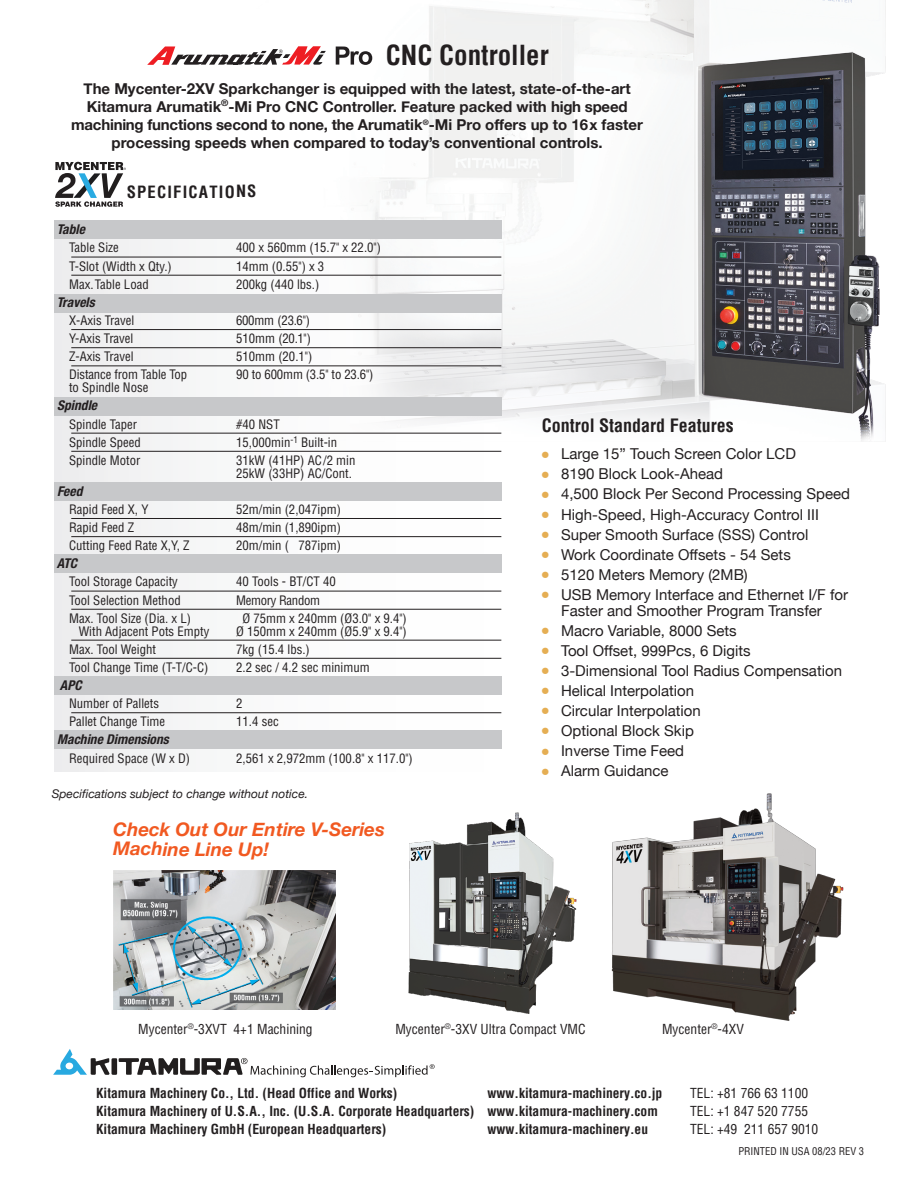
<style>
.page{position:relative;width:918px;height:1188px;background:#fff}
.page>*{position:absolute;margin:0;border:0;box-sizing:border-box;transform-origin:0 0}
.t1{font:700 condensed 27px "Helvetica";color:#231f20}
.t2{font:italic 700 18.75px/19.4px "Helvetica Neue";color:#f15921}
.t3{font:700 condensed 18px "Helvetica";color:#231f20}
.t4{font:700 condensed 16.5px "Helvetica";letter-spacing:.075em;color:#231f20}
.t5{font:15px/15.8px "Helvetica Neue";color:#231f20;text-align:center}
.t6{font:700 15px/18px "Helvetica Neue";color:#231f20;text-align:center}
.t7{font:700 condensed 13.5px "Helvetica";color:#231f20}
.t8{font:condensed 13.5px "Helvetica";color:#231f20}
.t9{font:italic 700 condensed 13.5px "Helvetica Neue";color:#231f20}
.t10{font:condensed 12.75px/12.8px "Helvetica";color:#231f20}
.t11{font:condensed 12.75px "Helvetica";letter-spacing:-.025em;color:#231f20}
.t12{font:italic 12px "Helvetica Neue";color:#231f20}
.t13{font:condensed 10.5px "Helvetica";color:#231f20}
.s1{color:#e5ae53}
</style>
<div class="page">
<img style="left:256px;top:0;width:630px;height:442px">
<img style="left:611px;top:793px;width:233px;height:228px">
<img style="left:408px;top:812px;width:169px;height:202px">
<svg style="left:53px;top:1049px;width:382px;height:28px"></svg>
<div style="left:54px;top:230px;width:447px;height:541px;background:#f8f8f8"></div>
<div style="left:54px;top:294px;width:447px;height:19px;background:#c7c8ca"></div>
<div style="left:54px;top:221px;width:447px;height:18px;background:#c7c8ca"></div>
<div style="left:54px;top:397px;width:447px;height:18px;background:#c7c8ca"></div>
<div style="left:54px;top:482px;width:447px;height:18px;background:#c7c8ca"></div>
<div style="left:54px;top:554px;width:447px;height:18px;background:#c7c8ca"></div>
<div style="left:54px;top:676px;width:447px;height:18px;background:#c7c8ca"></div>
<div style="left:54px;top:730px;width:447px;height:19px;background:#c7c8ca"></div>
<svg style="left:147px;top:46px;width:179px;height:19px"></svg>
<svg style="left:336px;top:47px;width:36px;height:18px"></svg>
<img style="left:113px;top:870px;width:223px;height:140px">
<hr style="left:71px;top:257px;width:430px;height:1px;background:#231f20">
<hr style="left:71px;top:275px;width:430px;height:1px;background:#231f20">
<hr style="left:71px;top:329px;width:430px;height:1px;background:#231f20">
<hr style="left:71px;top:347px;width:430px;height:1px;background:#231f20">
<hr style="left:71px;top:366px;width:430px;height:1px;background:#231f20">
<hr style="left:71px;top:433px;width:430px;height:1px;background:#231f20">
<hr style="left:71px;top:451px;width:430px;height:1px;background:#231f20">
<hr style="left:71px;top:518px;width:430px;height:1px;background:#231f20">
<hr style="left:71px;top:536px;width:430px;height:1px;background:#231f20">
<hr style="left:71px;top:591px;width:430px;height:1px;background:#231f20">
<hr style="left:71px;top:609px;width:430px;height:1px;background:#231f20">
<hr style="left:71px;top:640px;width:430px;height:1px;background:#231f20">
<hr style="left:71px;top:658px;width:430px;height:1px;background:#231f20">
<hr style="left:71px;top:712px;width:430px;height:1px;background:#231f20">
<svg style="left:55px;top:162px;width:71px;height:45px"></svg>
<p class="t1" style="left:386px;top:38px;width:164px">CNC Controller</p>
<p class="t6" style="left:71px;top:80px;width:573px">The Mycenter-2XV Sparkchanger is equipped with the latest, state-of-the-art Kitamura Arumatik<sup>®</sup>-Mi Pro CNC Controller. Feature packed with high speed machining functions second to none, the Arumatik<sup>®</sup>-Mi Pro offers up to 16x faster processing speeds when compare d to today’s conventional controls.</p>
<p class="t4" style="left:127px;top:181px;width:131px">SPECIFICATIONS</p>
<p class="t9" style="left:57px;top:225px;width:32px">Table</p>
<p class="t10" style="left:69px;top:242px;width:51px">Table Size</p>
<p class="t10" style="left:236px;top:242px;width:146px">400 x 560mm (15.7" x 22.0")</p>
<p class="t10" style="left:69px;top:261px;width:104px">T-Slot (Width x Qty.)</p>
<p class="t10" style="left:236px;top:261px;width:90px">14mm (0.55") x 3</p>
<p class="t10" style="left:69px;top:279px;width:81px">Max.Table Load</p>
<p class="t10" style="left:236px;top:279px;width:85px">200kg (440 lbs.)</p>
<p class="t9" style="left:57px;top:297px;width:42px">Travels</p>
<p class="t10" style="left:69px;top:315px;width:67px">X-Axis Travel</p>
<p class="t10" style="left:236px;top:315px;width:75px">600mm (23.6")</p>
<p class="t10" style="left:69px;top:333px;width:66px">Y-Axis Travel</p>
<p class="t10" style="left:236px;top:333px;width:76px">510mm (20.1")</p>
<p class="t10" style="left:69px;top:351px;width:66px">Z-Axis Travel</p>
<p class="t10" style="left:236px;top:351px;width:78px">510mm (20.1")</p>
<p class="t10" style="left:69px;top:370px;width:120px">Distance from Table Top</p>
<p class="t10" style="left:236px;top:370px;width:139px">90 to 600mm (3.5" to 23.6")</p>
<p class="t10" style="left:69px;top:382px;width:81px">to Spindle Nose</p>
<p class="t9" style="left:57px;top:401px;width:44px">Spindle</p>
<p class="t10" style="left:69px;top:419px;width:70px">Spindle Taper</p>
<p class="t10" style="left:236px;top:419px;width:45px">#40 NST</p>
<p class="t10" style="left:69px;top:437px;width:73px">Spindle Speed</p>
<p class="t10" style="left:236px;top:437px;width:102px">15,000min<sup>-1</sup> Built-in</p>
<p class="t10" style="left:69px;top:455px;width:73px">Spindle Motor</p>
<p class="t10" style="left:236px;top:455px;width:121px">31kW (41 HP) AC/2 min<br>25kW (33HP) AC/Cont.</p>
<p class="t9" style="left:57px;top:486px;width:29px">Feed</p>
<p class="t10" style="left:69px;top:504px;width:81px">Rapid Feed X, Y</p>
<p class="t10" style="left:236px;top:504px;width:106px">52m/min (2,047ipm)</p>
<p class="t10" style="left:69px;top:522px;width:67px">Rapid Feed Z</p>
<p class="t10" style="left:236px;top:522px;width:106px">48m/min (1,890ipm)</p>
<p class="t10" style="left:69px;top:540px;width:122px">Cutting Feed Rate X,Y, Z</p>
<p class="t10" style="left:236px;top:540px;width:106px">20m/min ( 787ipm)</p>
<p class="t9" style="left:57px;top:559px;width:25px">ATC</p>
<p class="t10" style="left:69px;top:577px;width:110px">Tool Storage Capacity</p>
<p class="t10" style="left:236px;top:577px;width:101px">40 Tools - BT/CT 40</p>
<p class="t10" style="left:69px;top:595px;width:113px">Tool Selection Method</p>
<p class="t11" style="left:236px;top:595px;width:85px">Memory Random</p>
<p class="t10" style="left:69px;top:613px;width:123px">Max. Tool Size (Dia. x L)</p>
<p class="t10" style="left:243px;top:613px;width:166px">Ø 75mm x 240mm (Ø3.0" x 9.4")</p>
<p class="t10" style="left:79px;top:626px;width:132px">With Adjacent Pots Empty</p>
<p class="t10" style="left:236px;top:626px;width:172px">Ø 150mm x 240mm (Ø5.9" x 9.4")</p>
<p class="t10" style="left:69px;top:644px;width:88px">Max. Tool Weight</p>
<p class="t10" style="left:236px;top:644px;width:75px">7kg (15.4 lbs.)</p>
<p class="t10" style="left:69px;top:662px;width:141px">Tool Change Time (T-T/C-C)</p>
<p class="t10" style="left:236px;top:662px;width:135px">2.2 sec / 4.2 sec minimum</p>
<p class="t9" style="left:60px;top:680px;width:26px">APC</p>
<p class="t10" style="left:69px;top:698px;width:91px">Number of Pallets</p>
<p class="t10" style="left:236px;top:698px;width:8px">2</p>
<p class="t10" style="left:69px;top:716px;width:98px">Pallet Change Time</p>
<p class="t10" style="left:236px;top:716px;width:44px">11.4 sec</p>
<p class="t9" style="left:57px;top:735px;width:116px">Machine Dimensions</p>
<p class="t10" style="left:69px;top:753px;width:123px">Required Space (W x D)</p>
<p class="t10" style="left:236px;top:753px;width:178px">2,561 x 2,972mm (100.8" x 117.0")</p>
<p class="t12" style="left:52px;top:786px;width:258px">Specifications subject to change without notice.</p>
<p class="t2" style="left:113px;top:819px;width:273px">Check Out Our Entire V-Series<br>Machine Line Up!</p>
<p class="t3" style="left:542px;top:414px;width:194px">Control Standard Features</p>
<p class="t5" style="left:542px;top:446px;width:256px"><span class="s1">●</span> Large 15” Touch Screen Color LCD</p>
<p class="t5" style="left:542px;top:466px;width:183px"><span class="s1">●</span> 8190 Block Look-Ahead</p>
<p class="t5" style="left:542px;top:486px;width:310px"><span class="s1">●</span> 4,500 Block Per Second Processing Speed</p>
<p class="t5" style="left:542px;top:506px;width:279px"><span class="s1">●</span> High-Speed, High-Accuracy Control III</p>
<p class="t5" style="left:542px;top:526px;width:268px"><span class="s1">●</span> Super Smooth Surface (SSS) Control</p>
<p class="t5" style="left:542px;top:546px;width:251px"><span class="s1">●</span> Work Coordinate Offsets - 54 Sets</p>
<p class="t5" style="left:542px;top:566px;width:208px"><span class="s1">●</span> 5120 Meters Memory (2MB)</p>
<p class="t5" style="left:542px;top:586px;width:308px"><span class="s1">●</span> USB Memory Interface and Ethernet I/F for<br>Faster and Smoother Program Transfer</p>
<p class="t5" style="left:542px;top:622px;width:197px"><span class="s1">●</span> Macro Variable, 8000 Sets</p>
<p class="t5" style="left:542px;top:642px;width:210px"><span class="s1">●</span> Tool Offset, 999Pcs, 6 Digits</p>
<p class="t5" style="left:542px;top:662px;width:302px"><span class="s1">●</span> 3-Dimensional Tool Radius Compensation</p>
<p class="t5" style="left:542px;top:682px;width:154px"><span class="s1">●</span> Helical Interpolation</p>
<p class="t5" style="left:542px;top:702px;width:161px"><span class="s1">●</span> Circular Interpolation</p>
<p class="t5" style="left:542px;top:723px;width:154px"><span class="s1">●</span> Optional Block Skip</p>
<p class="t5" style="left:542px;top:743px;width:144px"><span class="s1">●</span> Inverse Time Feed</p>
<p class="t5" style="left:542px;top:763px;width:128px"><span class="s1">●</span> Alarm Guidance</p>
<p class="t8" style="left:395px;top:1023px;width:192px">Mycenter<sup>®</sup>-3XV Ultra Compact VMC</p>
<p class="t8" style="left:138px;top:1024px;width:176px">Mycenter<sup>®</sup>-3XVT 4+1 Machining</p>
<p class="t8" style="left:662px;top:1024px;width:83px">Mycenter<sup>®</sup>-4XV</p>
<p class="t7" style="left:96px;top:1085px;width:303px">Kitamura Machinery Co., Ltd. (Head Office and Works)</p>
<p class="t7" style="left:488px;top:1085px;width:176px">www.kitamura-machinery.co.jp</p>
<p class="t8" style="left:690px;top:1088px;width:120px">TEL: +81 766 63 1100</p>
<p class="t7" style="left:96px;top:1103px;width:563px">Kitamura Machinery of U.S.A., Inc. (U.S.A. Corporate Headquarters) www.kitamura-machinery.com</p>
<p class="t8" style="left:690px;top:1106px;width:120px">TEL: +1 847 520 7755</p>
<p class="t7" style="left:96px;top:1121px;width:292px">Kitamura Machinery GmbH (European Headquarters)</p>
<p class="t7" style="left:488px;top:1121px;width:162px">www.kitamura-machinery.eu</p>
<p class="t8" style="left:690px;top:1124px;width:130px">TEL: +49 211 657 9010</p>
<p class="t13" style="left:738px;top:1147px;width:127px">PRINTED IN USA 08 /23 REV 3</p>
</div>
